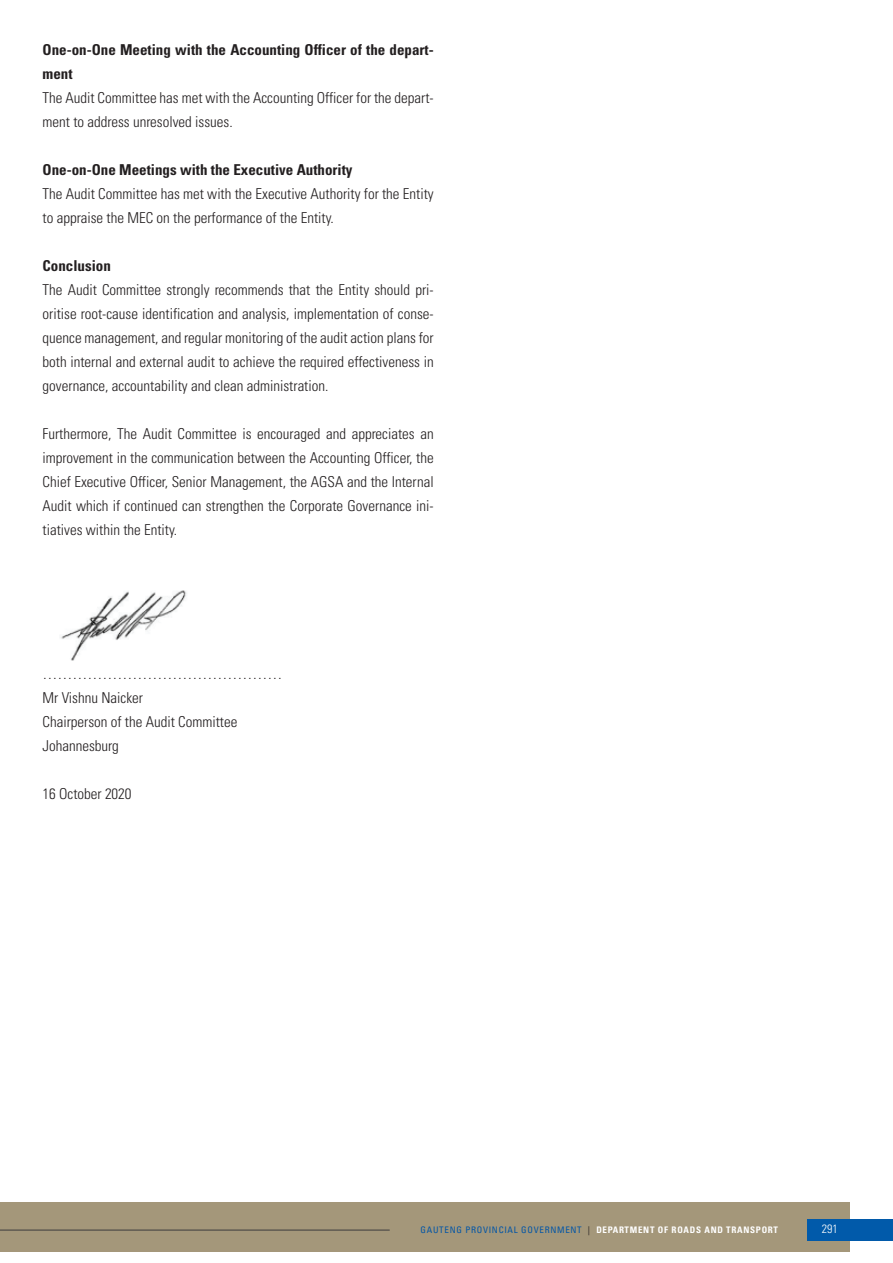
<style>
.page{position:relative;width:893px;height:1263px;background:#fff}
.page>*{position:absolute;margin:0;border:0;box-sizing:border-box;transform-origin:0 0}
.t1{font:15px/24px "Univers LT 47 Lt Cn";color:#231f20}
.t2{font:15px/24px "Univers LT 67 Bd Cn";color:#231f20}
.t3{font:12px "Univers LT 47 Lt Cn";color:#fff}
.t4{font:9px "Univers LT 67 Bd Cn";letter-spacing:.08em;color:#fff}
.s1{font-family:"Univers LT 57 Cn";color:#0155a7}
.s2{font-family:"Univers LT 57 Cn";color:#231f20}
</style>
<div class="page">
<img style="left:60px;top:590px;width:127px;height:71px">
<div style="left:0;top:1202px;width:850px;height:50px;background:#a4977a"></div>
<div style="left:808px;top:1219px;width:85px;height:22px;background:#015aaa"></div>
<hr style="left:0;top:1230px;width:390px;height:1px;background:#3c3c3d">
<p class="t2" style="left:43px;top:37px;width:393px">One-on-One Meeting with the Accounting Officer of the depart&shy;ment</p>
<p class="t1" style="left:43px;top:85px;width:393px">The Audit Committee has met with the Accounting Officer for the depart&shy;ment to address unresolved issues.</p>
<p class="t2" style="left:43px;top:157px;width:311px">One-on-One Meetings with the Executive Authority</p>
<p class="t1" style="left:43px;top:181px;width:393px">The Audit Committee has met with the Executive Authority for the Entity to appraise the MEC on the performance of the Entity.</p>
<p class="t2" style="left:43px;top:253px;width:70px">Conclusion</p>
<p class="t1" style="left:43px;top:277px;width:393px;text-align:justify">The Audit Committee strongly recommends that the Entity should pri&shy;oritise root-cause identification and analysis, implementation of conse&shy;quence management, and regular monitoring of the audit action plans for both internal and external audit to achieve the required effectiveness in governance, accountability and clean administration.</p>
<p class="t1" style="left:43px;top:421px;width:393px;text-align:justify">Furthermore, The Audit Committee is encouraged and appreciates an improvement in the communication between the Accounting Officer, the Chief Executive Officer, Senior Management, the AGSA and the Internal Audit which if continued can strengthen the Corporate Governance ini&shy;tiatives within the Entity.</p>
<p class="t1" style="left:43px;top:661px;width:241px">…………………………………………<br>Mr Vishnu Naicker<br>Chairperson of the Audit Committee<br>Johannesburg</p>
<p class="t1" style="left:43px;top:781px;width:91px">16 October 2020</p>
<p class="t4" style="left:421px;top:1224px;width:359px"><span class="s1">GAUTENG PROVINCIAL GOVERNMENT</span> <span class="s2">|</span> DEPARTMENT OF ROADS AND TRANSPORT</p>
<p class="t3" style="left:822px;top:1222px;width:17px">291</p>
</div>
